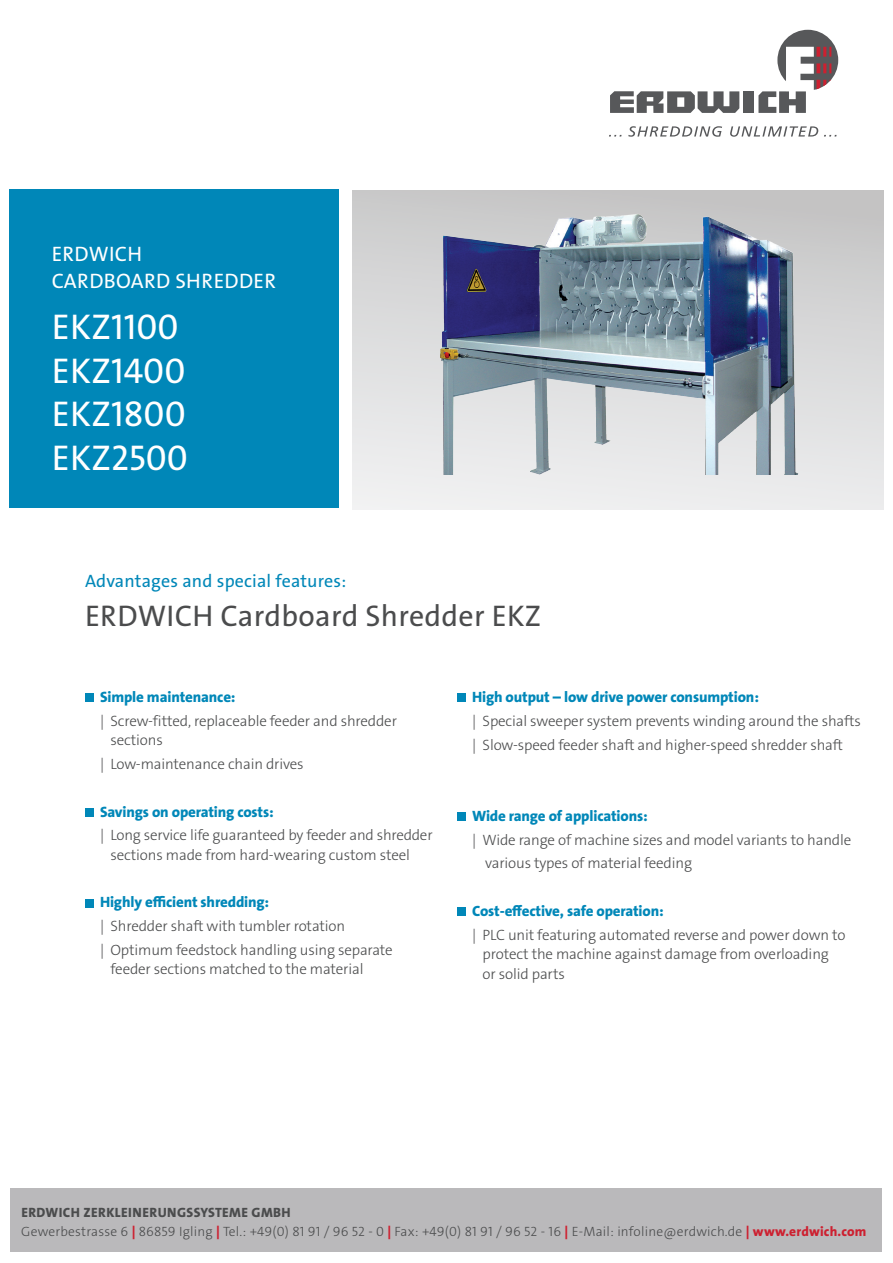
<style>
.page{position:relative;width:893px;height:1263px;background:#fff}
.page>*{position:absolute;margin:0;border:0;box-sizing:border-box;transform-origin:0 0}
.t1{font:36px/43.5px "The Sans LP5 Plain";letter-spacing:.005em;color:#fff}
.t2{font:30px "The Sans LP5 Plain";letter-spacing:.01em;color:#4b4c4d}
.t3{font:21px/27px "The Sans LP5 Plain";letter-spacing:.015em;color:#fff}
.t4{font:18px "The Sans LP5 Plain";letter-spacing:.01em;color:#0087b8}
.t5{font:15px/19.5px "The Sans LP3 Lig";letter-spacing:-.01em;color:#4b4c4d}
.t6{font:15px "The Sans LP8 Ex Bld";letter-spacing:-.01em;color:#0087b8}
.t7{font:13.5px "The Sans LP3 Lig";letter-spacing:.015em;color:#4b4c4d}
.t8{font:13.5px "The Sans LP8 Ex Bld";letter-spacing:.03em;color:#4b4c4d}
.s1{font-family:"The Sans LP8 Ex Bld";color:#cd2030}
</style>
<div class="page">
<div style="left:777px;top:30px;width:61px;height:61px;background:#57585a;border-radius:50%"></div>
<svg style="left:610px;top:91px;width:129px;height:22px"></svg>
<div style="left:744px;top:91px;width:10px;height:22px;background:#57585a"></div>
<svg style="left:758px;top:47px;width:73px;height:66px"></svg>
<svg style="left:609px;top:126px;width:228px;height:11px"></svg>
<div style="left:9px;top:189px;width:330px;height:319px;background:#0087b8"></div>
<div style="left:352px;top:190px;width:532px;height:319px;background:linear-gradient(to bottom,#c6c6c6,#eff0f1)"></div>
<img style="left:433px;top:208px;width:371px;height:266px">
<div style="left:11px;top:1188px;width:871px;height:64px;background:#bab9bb"></div>
<div style="left:85px;top:694px;width:9px;height:8px;background:#0087b8"></div>
<div style="left:85px;top:808px;width:9px;height:9px;background:#0087b8"></div>
<div style="left:85px;top:899px;width:9px;height:8px;background:#0087b8"></div>
<div style="left:457px;top:694px;width:9px;height:8px;background:#0087b8"></div>
<div style="left:457px;top:812px;width:9px;height:9px;background:#0087b8"></div>
<div style="left:457px;top:907px;width:9px;height:9px;background:#0087b8"></div>
<h3 class="t3" style="left:52px;top:241px;width:226px">ERDWICH<br>CARDBOARD SHREDDER</h3>
<h1 class="t1" style="left:52px;top:306px;width:138px">EKZ1100<br>EKZ1400<br>EKZ1800<br>EKZ2500</h1>
<p class="t4" style="left:85px;top:570px;width:263px">Advantages and special features:</p>
<p class="t2" style="left:85px;top:597px;width:457px">ERDWICH Cardboard Shredder EKZ</p>
<p class="t6" style="left:100px;top:687px;width:137px">Simple maintenance:</p>
<p class="t5" style="left:111px;top:711px;width:288px;text-indent:-10px">| Screw-fitted, replaceable feeder and shredder sections</p>
<p class="t5" style="left:100px;top:754px;width:205px">| Low-maintenance chain drives</p>
<p class="t6" style="left:100px;top:802px;width:175px">Savings on operating costs:</p>
<p class="t5" style="left:111px;top:826px;width:324px;text-indent:-10px">| Long service life guaranteed by feeder and shredder sections made from hard-wearing custom steel</p>
<p class="t6" style="left:100px;top:893px;width:171px">Highly efficient shredding:</p>
<p class="t5" style="left:100px;top:916px;width:247px">| Shredder shaft with tumbler rotation</p>
<p class="t5" style="left:111px;top:940px;width:284px;text-indent:-10px">| Optimum feedstock handling using separate feeder sections matched to the material</p>
<p class="t6" style="left:472px;top:687px;width:288px">High output – low drive power consumption:</p>
<p class="t5" style="left:472px;top:711px;width:390px">| Special sweeper system prevents winding around the shafts</p>
<p class="t5" style="left:472px;top:735px;width:372px">| Slow-speed feeder shaft and higher-speed shredder shaft</p>
<p class="t6" style="left:472px;top:806px;width:177px">Wide range of applications:</p>
<p class="t5" style="left:472px;top:830px;width:381px">| Wide range of machine sizes and model variants to handle</p>
<p class="t5" style="left:485px;top:854px;width:208px">various types of material feeding</p>
<p class="t6" style="left:472px;top:901px;width:193px">Cost-effective, safe operation:</p>
<p class="t5" style="left:483px;top:925px;width:364px;text-indent:-10px">| PLC unit featuring automated reverse and power down to protect the machine against damage from overloading or solid parts</p>
<p class="t8" style="left:21px;top:1203px;width:271px">ERDWICH ZERKLEINERUNGSSYSTEME GMBH</p>
<p class="t7" style="left:21px;top:1223px;width:847px">Gewerbestrasse 6 <span class="s1">|</span> 86859 Igling <span class="s1">|</span> Tel.: +49(0) 81 91 / 96 52 - 0 <span class="s1">|</span> Fax: +49(0) 81 91 / 96 52 - 16 <span class="s1">|</span> E-Mail: infoline@erdwich.de <span class="s1">| www.erdwich.com</span></p>
</div>
